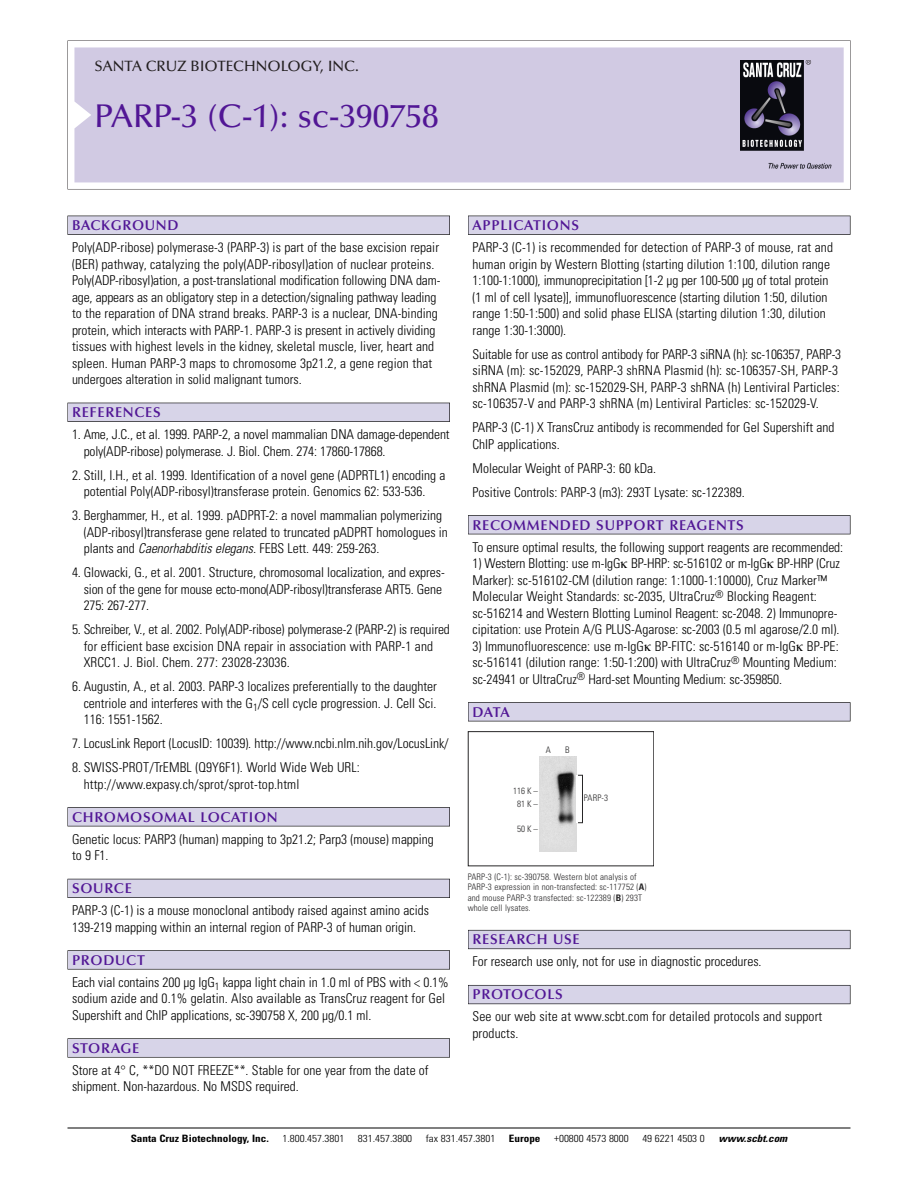
<style>
.page{position:relative;width:918px;height:1188px;background:#fff}
.page>*{position:absolute;margin:0;border:0;box-sizing:border-box;transform-origin:0 0}
.t1{font:500 33px "Optima";color:#511695}
.t2{font:500 15px "Optima";color:#231f20}
.t3{font:600 14.25px "Optima";letter-spacing:.05em;color:#511695}
.t4{font:300 condensed 13.5px/16.5px "Univers";color:#000}
.t5{font:300 condensed 10.2px "Univers";color:#000;scale:1.1 1}
.t6{font:700 condensed 10.2px "Univers";color:#000;scale:1.1 1}
.t7{font:italic 700 condensed 10.2px "Univers";color:#000;scale:1.1 1}
.t8{font:300 condensed 9px/10.5px "Univers";letter-spacing:.015em;color:#272627}
.s1{font-style:italic}
.s2{font-weight:700}
</style>
<div class="page">
<svg style="left:68px;top:40px;width:783px;height:149px"></svg>
<div style="left:74px;top:47px;width:770px;height:135px;background:#d1cae3"></div>
<img style="left:741px;top:60px;width:90px;height:108px">
<div style="left:68px;top:216px;width:382px;height:19px;background:#535256"></div>
<div style="left:68px;top:216px;width:381px;height:18px;background:#d7d4e8"></div>
<div style="left:68px;top:403px;width:382px;height:19px;background:#525156"></div>
<div style="left:68px;top:403px;width:381px;height:18px;background:#d7d4e8"></div>
<div style="left:68px;top:807px;width:382px;height:19px;background:#545357"></div>
<div style="left:68px;top:808px;width:381px;height:18px;background:#d7d4e8"></div>
<div style="left:68px;top:879px;width:382px;height:19px;background:#535259"></div>
<div style="left:68px;top:879px;width:381px;height:18px;background:#d7d4e8"></div>
<svg style="left:68px;top:950px;width:382px;height:20px"></svg>
<div style="left:68px;top:951px;width:381px;height:18px;background:#d7d4e8"></div>
<svg style="left:68px;top:1038px;width:382px;height:20px"></svg>
<div style="left:68px;top:1039px;width:381px;height:18px;background:#d7d4e8"></div>
<div style="left:468px;top:216px;width:382px;height:19px;background:#535256"></div>
<div style="left:468px;top:216px;width:382px;height:18px;background:#d7d4e8"></div>
<div style="left:468px;top:515px;width:382px;height:19px;background:#515155"></div>
<div style="left:468px;top:516px;width:382px;height:18px;background:#d7d4e8"></div>
<div style="left:468px;top:702px;width:382px;height:19px;background:#545357"></div>
<div style="left:468px;top:703px;width:382px;height:18px;background:#d7d4e8"></div>
<div style="left:468px;top:930px;width:382px;height:19px;background:#686770"></div>
<div style="left:468px;top:931px;width:382px;height:18px;background:#d7d4e8"></div>
<div style="left:468px;top:985px;width:382px;height:19px;background:#5e5d65"></div>
<div style="left:468px;top:986px;width:382px;height:18px;background:#d7d4e8"></div>
<hr style="left:68px;top:1128px;width:782px;height:1px;background:#000">
<div style="left:468px;top:731px;width:186px;height:135px;border:1px solid #272627"></div>
<img style="left:539px;top:756px;width:37px;height:96px">
<div style="left:578px;top:775px;width:5px;height:48px;border:1px solid #272627"></div>
<p class="t2" style="left:94px;top:60px;width:266px">SANTA CRUZ BIOTECHNOLOGY, INC.</p>
<p class="t1" style="left:94px;top:102px;width:346px">PARP-3 (C-1): sc-390758</p>
<p class="t3" style="left:72px;top:219px;width:108px">BACKGROUND</p>
<p class="t4" style="left:72px;top:240px;width:370px">Poly(ADP-ribose) polymerase-3 (PARP-3) is part of the base excision repair (BER) pathway, catalyzing the poly(ADP-ribosyl)ation of nuclear proteins.<br>Poly(ADP-ribosyl)ation, a post-translational modification following DNA dam&shy;age, appears as an obligatory step in a detection/signaling pathway leading to the reparation of DNA strand breaks. PARP-3 is a nuclear, DNA-binding protein, which interacts with PARP-1. PARP-3 is present in actively dividing tissues with highest levels in the kidney, skeletal muscle, liver, heart and spleen. Human PARP-3 maps to chromosome 3p21.2, a gene region that undergoes alteration in solid malignant tumors.</p>
<p class="t3" style="left:72px;top:406px;width:90px">REFERENCES</p>
<p class="t4" style="left:84px;top:427px;width:367px;text-indent:-12px">1. Ame, J.C., et al. 1999. PARP-2, a novel mammalian DNA damage-dependent poly(ADP-ribose) polymerase. J. Biol. Chem. 274: 17860-17868.</p>
<p class="t4" style="left:84px;top:468px;width:363px;text-indent:-12px">2. Still, I.H., et al. 1999. Identification of a novel gene (ADPRTL1) encoding a potential Poly(ADP-ribosyl)transferase protein. Genomics 62: 533-536.</p>
<p class="t4" style="left:84px;top:508px;width:366px;text-indent:-12px">3. Berghammer, H., et al. 1999. pADPRT-2: a novel mammalian polymerizing (ADP-ribosyl)transferase gene related to truncated pADPRT homologues in plants and <span class="s1">Caenorhabditis elegans.</span>FEBS Lett. 449: 259-263.</p>
<p class="t4" style="left:84px;top:565px;width:363px;text-indent:-12px">4. Glowacki, G., et al. 2001. Structure, chromosomal localization, and expres&shy;sion of the gene for mouse ecto-mono(ADP-ribosyl)transferase ART5. Gene<br>275: 267-277.</p>
<p class="t4" style="left:84px;top:622px;width:368px;text-indent:-12px">5. Schreiber, V., et al. 2002. Poly(ADP-ribose) polymerase-2 (PARP-2) is required for efficient base excision DNA repair in association with PARP-1 and<br>XRCC1. J. Biol. Chem. 277: 23028-23036.</p>
<p class="t4" style="left:84px;top:679px;width:355px;text-align:justify;text-indent:-12px">6. Augustin, A., et al. 2003. PARP-3 localizes preferentially to the daughter centriole and interferes with the G<sub>1</sub>/S cell cycle progression. J. Cell Sci.<br>116: 1551-1562.</p>
<p class="t4" style="left:72px;top:736px;width:378px">7. LocusLink Report (LocusID: 10039). http://www.ncbi.nlm.nih.gov/LocusLink/</p>
<p class="t4" style="left:84px;top:760px;width:278px;text-indent:-12px">8. SWISS-PROT/TrEMBL (Q9Y6F1). World Wide Web URL: http://www.expasy.ch/sprot/sprot-top.html</p>
<p class="t3" style="left:72px;top:811px;width:207px">CHROMOSOMAL LOCATION</p>
<p class="t4" style="left:72px;top:832px;width:363px">Genetic locus: PARP3 (human) mapping to 3p21.2; Parp3 (mouse) mapping to 9 F1.</p>
<p class="t3" style="left:72px;top:882px;width:61px">SOURCE</p>
<p class="t4" style="left:72px;top:904px;width:359px">PARP-3 (C-1) is a mouse monoclonal antibody raised against amino acids<br>139-219 mapping within an internal region of PARP-3 of human origin.</p>
<p class="t3" style="left:72px;top:954px;width:74px">PRODUCT</p>
<p class="t4" style="left:72px;top:975px;width:378px">Each vial contains 200 µg IgG<sub>1</sub> kappa light chain in 1.0 ml of PBS with &lt; 0.1% sodium azide and 0.1% gelatin. Also available as TransCruz reagent for Gel<br>Supershift and ChIP applications, sc-390758 X, 200 µg/0.1 ml.</p>
<p class="t3" style="left:72px;top:1042px;width:69px">STORAGE</p>
<p class="t4" style="left:72px;top:1063px;width:358px">Store at 4° C, **DO NOT FREEZE**. Stable for one year from the date of shipment. Non-hazardous. No MSDS required.</p>
<p class="t3" style="left:473px;top:219px;width:108px">APPLICATIONS</p>
<p class="t4" style="left:473px;top:240px;width:362px">PARP-3 (C-1) is recommended for detection of PARP-3 of mouse, rat and human origin by Western Blotting (starting dilution 1:100, dilution range 1:100-1:1000), immunoprecipitation [1-2 µg per 100-500 µg of total protein (1 ml of cell lysate)], immunofluorescence (starting dilution 1:50, dilution range 1:50-1:500) and solid phase ELISA (starting dilution 1:30, dilution range 1:30-1:3000).</p>
<p class="t4" style="left:473px;top:347px;width:370px">Suitable for use as control antibody for PARP-3 siRNA (h): sc-106357, PARP-3 siRNA (m): sc-152029, PARP-3 shRNA Plasmid (h): sc-106357-SH, PARP-3 shRNA Plasmid (m): sc-152029-SH, PARP-3 shRNA (h) Lentiviral Particles: sc-106357-V and PARP-3 shRNA (m) Lentiviral Particles: sc-152029-V.</p>
<p class="t4" style="left:473px;top:420px;width:364px">PARP-3 (C-1) X TransCruz antibody is recommended for Gel Supershift and<br>ChIP applications.</p>
<p class="t4" style="left:473px;top:461px;width:185px">Molecular Weight of PARP-3: 60 kDa.</p>
<p class="t4" style="left:473px;top:485px;width:274px">Positive Controls: PARP-3 (m3): 293T Lysate: sc-122389.</p>
<p class="t3" style="left:473px;top:519px;width:273px">RECOMMENDED SUPPORT REAGENTS</p>
<p class="t4" style="left:473px;top:540px;width:372px">To ensure optimal results, the following support reagents are recommended:</p>
<p class="t4" style="left:473px;top:556px;width:369px">1) Western Blotting: use m-IgG BP-HRP: sc-516102 or m-IgG BP-HRP (Cruz Marker): sc-516102-CM (dilution range: 1:1000-1:10000), Cruz Marker™ Molecular Weight Standards: sc-2035, UltraCruz<sup>®</sup> Blocking Reagent: sc-516214 and Western Blotting Luminol Reagent: sc-2048. 2) Immunopre&shy;cipitation: use Protein A/G PLUS-Agarose: sc-2003 (0.5 ml agarose/2.0 ml).</p>
<p class="t4" style="left:473px;top:639px;width:368px">3) Immunofluorescence: use m-IgG BP-FITC: sc-516140 or m-IgG BP-PE: sc-516141 (dilution range: 1:50-1:200) with UltraCruz<sup>®</sup> Mounting Medium: sc-24941 or UltraCruz<sup>®</sup> Hard-set Mounting Medium: sc-359850.</p>
<p class="t3" style="left:473px;top:706px;width:39px">DATA</p>
<p class="t8" style="left:546px;top:746px;width:7px">A</p>
<p class="t8" style="left:565px;top:746px;width:6px">B</p>
<p class="t8" style="left:513px;top:786px;width:26px;line-height:12.9px;text-align:center">116K–<br>81K–</p>
<p class="t8" style="left:517px;top:825px;width:22px">50K–</p>
<p class="t8" style="left:584px;top:794px;width:26px">PARP-3</p>
<p class="t8" style="left:468px;top:872px;width:180px">PARP-3 (C-1): sc-390758. Western blot analysis of PARP-3 expression in non-transfected: sc-117752 (<span class="s2">A</span>) and mouse PARP-3 transfected: sc-122389 (<span class="s2">B</span>) 293T whole cell lysates.</p>
<p class="t3" style="left:473px;top:934px;width:109px">RESEARCH USE</p>
<p class="t4" style="left:473px;top:955px;width:291px">For research use only, not for use in diagnostic procedures.</p>
<p class="t3" style="left:473px;top:989px;width:92px">PROTOCOLS</p>
<p class="t4" style="left:473px;top:1010px;width:351px">See our web site at www.scbt.com for detailed protocols and support products.</p>
<p class="t6" style="left:131px;top:1135px;width:127px">Santa Cruz Biotechnology, Inc.</p>
<p class="t5" style="left:282px;top:1135px;width:58px">1.800.457.3801</p>
<p class="t5" style="left:358px;top:1135px;width:51px">831.457.3800</p>
<p class="t5" style="left:426px;top:1135px;width:65px">fax 831.457.3801</p>
<p class="t6" style="left:509px;top:1135px;width:30px">Europe</p>
<p class="t5" style="left:554px;top:1135px;width:69px">+00800 4573 8000</p>
<p class="t5" style="left:642px;top:1135px;width:58px">49 6221 4503 0</p>
<p class="t7" style="left:719px;top:1135px;width:66px">www.scbt.com</p>
</div>
